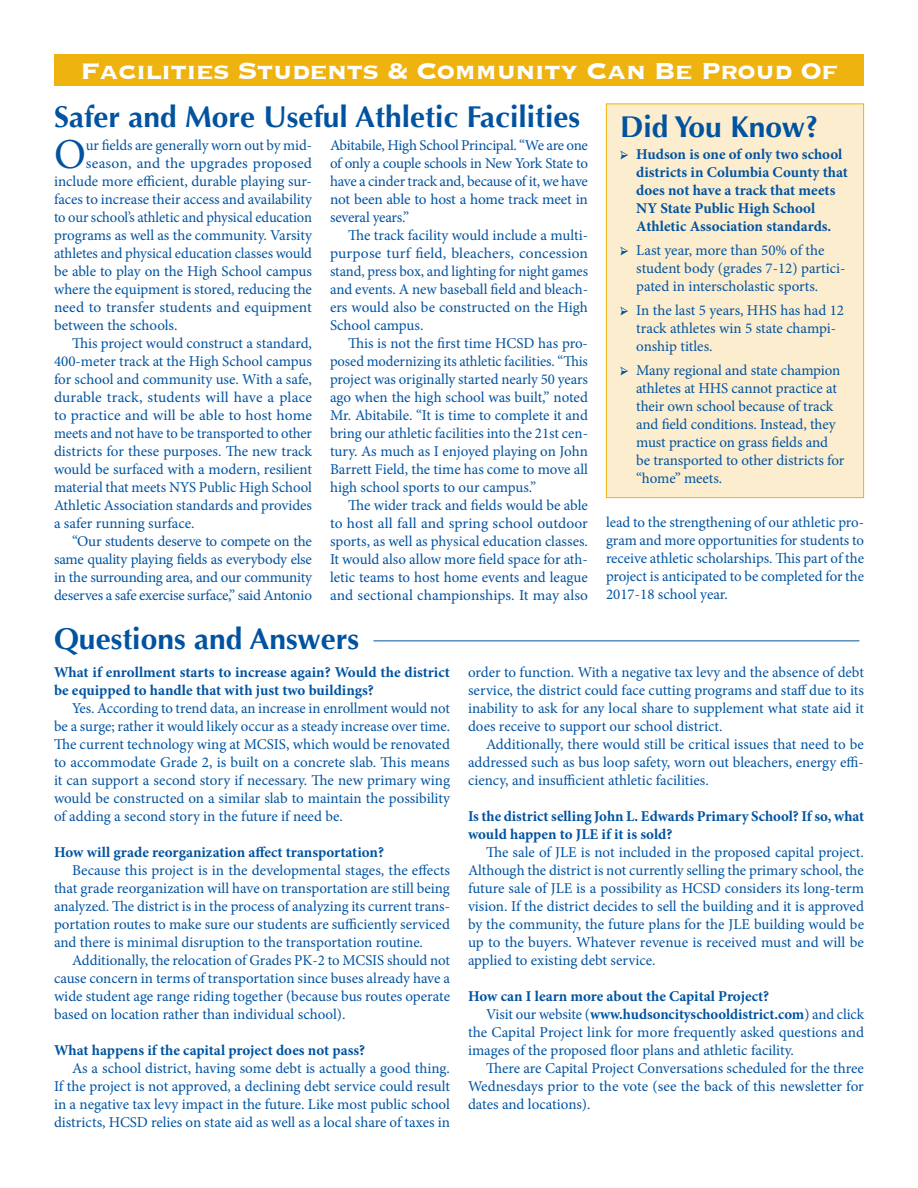
<style>
.page{position:relative;width:918px;height:1188px;background:#fff}
.page>*{position:absolute;margin:0;border:0;box-sizing:border-box;transform-origin:0 0}
.text{font:42.75px "Minion Pro";color:#0153a0}
.subhead_2{font:700 30px "Optima";color:#0153a0}
.headline{font:700 30px "Copperplate";letter-spacing:-.025em;color:#fff}
.text-2{font:700 30px "Optima";color:#0153a0}
.text-3{font:15px/18px "Minion Pro";letter-spacing:-.005em;color:#0153a0;text-align:justify}
.text-4{font:700 15px/18px "Minion Pro";color:#0153a0}
.s1{font-weight:400}
.s2{font-weight:700}
</style>
<div class="page">
<div style="left:606px;top:104px;width:258px;height:394px;background:#fcedce"></div>
<div style="left:606px;top:104px;width:258px;height:394px;border:1px solid #efb310"></div>
<div style="left:54px;top:54px;width:810px;height:32px;background:#efb310"></div>
<hr style="left:374px;top:640px;width:486px;height:1px;background:#0153a0">
<p class="headline" style="left:80px;top:51px;width:759px">Facilities Students &amp; Community Can Be Proud Of</p>
<p class="subhead_2" style="left:54px;top:99px;width:528px">Safer and More Useful Athletic Facilities</p>
<p class="text-2" style="left:620px;top:109px;width:200px">Did You Know?</p>
<p class="text-4" style="left:636px;top:145px;width:213px;text-indent:-16px"><span class="s1">➢</span> Hudson is one of only two school districts in Columbia County that does not have a track that meets<br>NY State Public High School<br>Athletic Association standards.</p>
<p class="text-3" style="left:636px;top:242px;width:211px;text-align:left;text-indent:-16px">➢ Last year, more than 50% of the student body (grades 7-12) partici&shy;pated in interscholastic sports.</p>
<p class="text-3" style="left:636px;top:302px;width:209px;text-align:left;text-indent:-16px">➢ In the last 5 years, HHS has had 12 track athletes win 5 state champi&shy;onship titles.</p>
<p class="text-3" style="left:636px;top:362px;width:210px;text-align:left;text-indent:-16px">➢ Many regional and state champion athletes at HHS cannot practice at their own school because of track and field conditions. Instead, they must practice on grass fields and be transported to other districts for “home” meets.</p>
<p class="text-3" style="left:330px;top:137px;width:260px">Abitabile, High School Principal. “We are one of only a couple schools in New York State to have a cinder track and, because of it, we have not been able to host a home track meet in several years.”</p>
<p class="text-3" style="left:330px;top:227px;width:260px;text-indent:18px">The track facility would include a multi&shy;purpose turf field, bleachers, concession stand, press box, and lighting for night games and events. A new baseball field and bleach&shy;ers would also be constructed on the High School campus.</p>
<p class="text-3" style="left:330px;top:335px;width:260px;text-indent:18px">This is not the first time HCSD has pro&shy;posed modernizing its athletic facilities. “This project was originally started nearly 50 years ago when the high school was built,” noted Mr. Abitabile. “It is time to complete it and bring our athletic facilities into the 21st cen&shy;tury. As much as I enjoyed playing on John Barrett Field, the time has come to move all high school sports to our campus.”</p>
<p class="text-3" style="left:330px;top:497px;width:260px;text-indent:18px">The wider track and fields would be able to host all fall and spring school outdoor sports, as well as physical education classes.<br>It would also allow more field space for ath&shy;letic teams to host home events and league and sectional championships. It may also</p>
<p class="text" style="left:54px;top:126px;width:33px">O</p>
<p class="text-3" style="left:86px;top:137px;width:228px">ur fields are generally worn out by mid-</p>
<p class="text-3" style="left:86px;top:155px;width:228px">season, and the upgrades proposed</p>
<p class="text-3" style="left:54px;top:173px;width:260px">include more efficient, durable playing sur-</p>
<p class="text-3" style="left:54px;top:191px;width:260px">faces to increase their access and availability</p>
<p class="text-3" style="left:54px;top:209px;width:260px">to our school’s athletic and physical education</p>
<p class="text-3" style="left:54px;top:227px;width:260px">programs as well as the community. Varsity</p>
<p class="text-3" style="left:54px;top:245px;width:260px">athletes and physical education classes would</p>
<p class="text-3" style="left:54px;top:263px;width:259px">be able to play on the High School campus</p>
<p class="text-3" style="left:54px;top:281px;width:259px">where the equipment is stored, reducing the</p>
<p class="text-3" style="left:54px;top:299px;width:259px">need to transfer students and equipment</p>
<p class="text-3" style="left:54px;top:317px;width:125px">between the schools.</p>
<p class="text-3" style="left:54px;top:335px;width:260px;text-indent:18px">This project would construct a standard, 400-meter track at the High School campus for school and community use. With a safe, durable track, students will have a place to practice and will be able to host home meets and not have to be transported to other districts for these purposes. The new track would be surfaced with a modern, resilient material that meets NYS Public High School Athletic Association standards and provides a safer running surface.</p>
<p class="text-3" style="left:54px;top:533px;width:260px;text-indent:18px">“Our students deserve to compete on the same quality playing fields as everybody else in the surrounding area, and our community deserves a safe exercise surface,” said Antonio</p>
<p class="text-3" style="left:606px;top:513px;width:260px">lead to the strengthening of our athletic pro&shy;gram and more opportunities for students to receive athletic scholarships. This part of the project is anticipated to be completed for the 2017-18 school year.</p>
<p class="subhead_2" style="left:54px;top:621px;width:307px">Questions and Answers</p>
<p class="text-4" style="left:54px;top:663px;width:397px">What if enrollment starts to increase again? Would the district be equipped to handle that with just two buildings?</p>
<p class="text-3" style="left:54px;top:699px;width:398px;text-indent:18px">Yes. According to trend data, an increase in enrollment would not be a surge; rather it would likely occur as a steady increase over time.<br>The current technology wing at MCSIS, which would be renovated to accommodate Grade 2, is built on a concrete slab. This means it can support a second story if necessary. The new primary wing would be constructed on a similar slab to maintain the possibility of adding a second story in the future if need be.</p>
<p class="text-4" style="left:54px;top:843px;width:332px">How will grade reorganization affect transportation?</p>
<p class="text-3" style="left:54px;top:861px;width:398px;text-indent:18px">Because this project is in the developmental stages, the effects that grade reorganization will have on transportation are still being analyzed. The district is in the process of analyzing its current trans&shy;portation routes to make sure our students are sufficiently serviced and there is minimal disruption to the transportation routine.</p>
<p class="text-3" style="left:54px;top:951px;width:398px;text-indent:18px">Additionally, the relocation of Grades PK-2 to MCSIS should not cause concern in terms of transportation since buses already have a wide student age range riding together (because bus routes operate based on location rather than individual school).</p>
<p class="text-4" style="left:54px;top:1041px;width:313px">What happens if the capital project does not pass?</p>
<p class="text-3" style="left:54px;top:1059px;width:398px;text-indent:18px">As a school district, having some debt is actually a good thing.<br>If the project is not approved, a declining debt service could result in a negative tax levy impact in the future. Like most public school districts, HCSD relies on state aid as well as a local share of taxes in</p>
<p class="text-3" style="left:468px;top:663px;width:398px">order to function. With a negative tax levy and the absence of debt service, the district could face cutting programs and staff due to its inability to ask for any local share to supplement what state aid it does receive to support our school district.</p>
<p class="text-3" style="left:468px;top:735px;width:398px;text-indent:18px">Additionally, there would still be critical issues that need to be addressed such as bus loop safety, worn out bleachers, energy effi&shy;ciency, and insufficient athletic facilities.</p>
<p class="text-4" style="left:468px;top:807px;width:398px">Is the district selling John L. Edwards Primary School? If so, what would happen to JLE if it is sold?</p>
<p class="text-3" style="left:468px;top:843px;width:398px;text-indent:18px">The sale of JLE is not included in the proposed capital project.<br>Although the district is not currently selling the primary school, the future sale of JLE is a possibility as HCSD considers its long-term vision. If the district decides to sell the building and it is approved by the community, the future plans for the JLE building would be up to the buyers. Whatever revenue is received must and will be applied to existing debt service.</p>
<p class="text-4" style="left:468px;top:987px;width:303px">How can I learn more about the Capital Project?</p>
<p class="text-3" style="left:468px;top:1005px;width:398px;text-indent:18px">Visit our website (<span class="s2">www.hudsoncityschooldistrict.com</span>) and click the Capital Project link for more frequently asked questions and images of the proposed floor plans and athletic facility.</p>
<p class="text-3" style="left:468px;top:1059px;width:398px;text-indent:18px">There are Capital Project Conversations scheduled for the three Wednesdays prior to the vote (see the back of this newsletter for dates and locations).</p>
</div>
